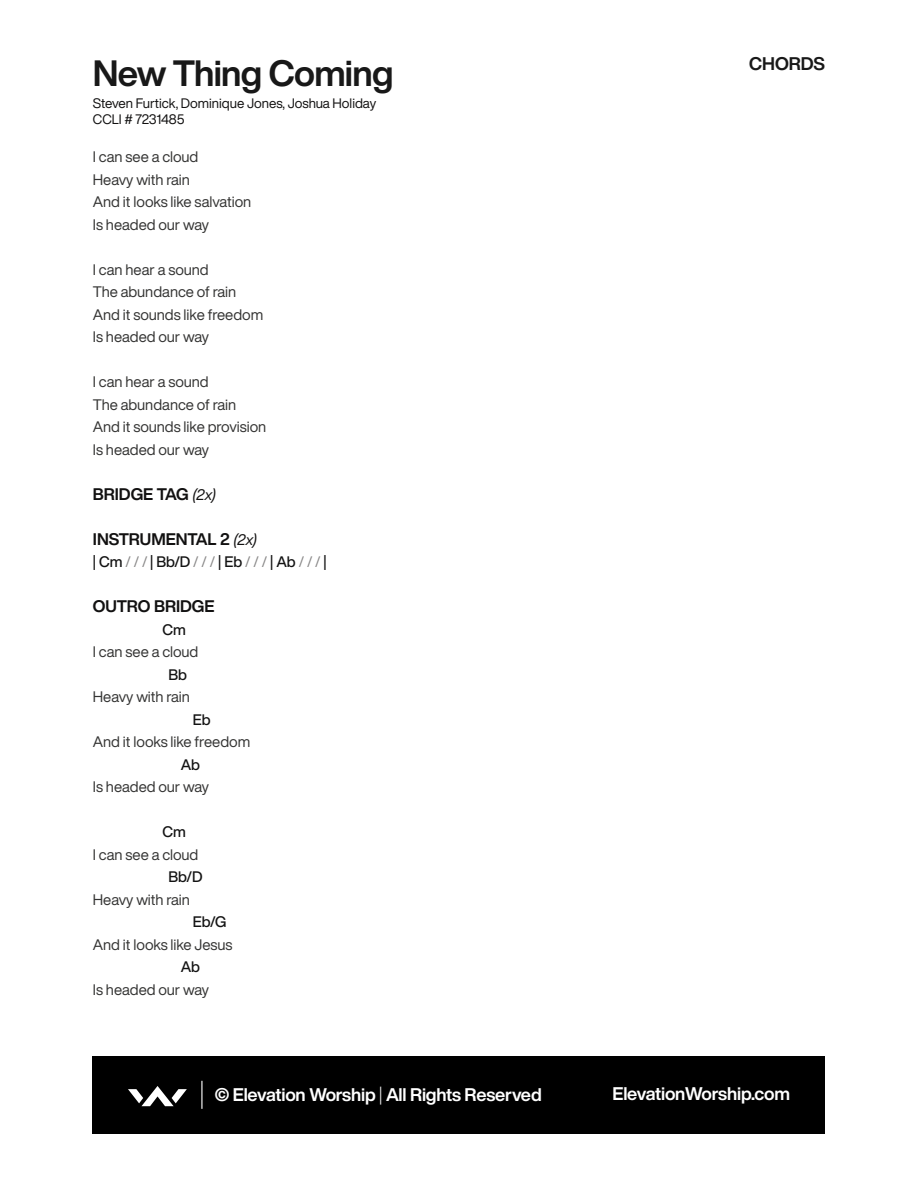
<style>
.page{position:relative;width:918px;height:1188px;background:#fff}
.page>*{position:absolute;margin:0;border:0;box-sizing:border-box;transform-origin:0 0}
.t1{font:700 36px "Helvetica Now Display";letter-spacing:-.02em;color:#181818}
.t2{font:700 18px "Helvetica Now Display";letter-spacing:-.01em;color:#fff}
.t3{font:700 18px "Helvetica Now Display";color:#181818}
.t4{font:700 16.5px "Helvetica Now Display";color:#121111}
.t5{font:15px/22.5px "Helvetica Now Display";color:#343433}
.t6{font:500 15px "Helvetica Now Display";color:#131313}
.t7{font:13.5px/16.5px "Helvetica Now Display";color:#121111}
.s1{font-weight:400;font-style:italic;font-size:15px}
.s2{font-weight:400;color:#888787}
.s3{font-weight:300}
</style>
<div class="page">
<div style="left:93px;top:1056px;width:732px;height:78px;background:#000"></div>
<svg style="left:128px;top:1086px;width:59px;height:20px"></svg>
<svg style="left:201px;top:1081px;width:1px;height:28px"></svg>
<h1 class="t1" style="left:93px;top:48px;width:302px">New Thing Coming</h1>
<p class="t3" style="left:749px;top:51px;width:77px">CHORDS</p>
<p class="t7" style="left:93px;top:95px;width:285px">Steven Furtick, Dominique Jones, Joshua Holiday<br>CCLI # 7231485</p>
<p class="t5" style="left:93px;top:145px;width:160px">I can see a cloud<br>Heavy with rain<br>And it looks like salvation<br>Is headed our way</p>
<p class="t5" style="left:93px;top:258px;width:172px">I can hear a sound<br>The abundance of rain<br>And it sounds like freedom<br>Is headed our way</p>
<p class="t5" style="left:93px;top:370px;width:175px">I can hear a sound<br>The abundance of rain<br>And it sounds like provision<br>Is headed our way</p>
<p class="t4" style="left:93px;top:482px;width:125px">BRIDGE TAG <span class="s1">(2x)</span></p>
<p class="t4" style="left:93px;top:527px;width:166px">INSTRUMENTAL 2 <span class="s1">(2x)</span></p>
<p class="t6" style="left:93px;top:551px;width:235px">| Cm <span class="s2">/ / /</span> | Bb/D <span class="s2">/ / /</span> | Eb <span class="s2">/ / /</span> | Ab <span class="s2">/ / /</span> |</p>
<p class="t4" style="left:93px;top:595px;width:123px">OUTRO BRIDGE</p>
<p class="t6" style="left:163px;top:619px;width:25px">Cm</p>
<p class="t5" style="left:93px;top:640px;width:107px">I can see a cloud</p>
<p class="t6" style="left:169px;top:664px;width:20px">Bb</p>
<p class="t5" style="left:93px;top:685px;width:99px">Heavy with rain</p>
<p class="t6" style="left:193px;top:709px;width:19px">Eb</p>
<p class="t5" style="left:93px;top:730px;width:159px">And it looks like freedom</p>
<p class="t6" style="left:181px;top:754px;width:21px">Ab</p>
<p class="t5" style="left:93px;top:775px;width:118px">Is headed our way</p>
<p class="t6" style="left:163px;top:821px;width:25px">Cm</p>
<p class="t5" style="left:93px;top:843px;width:107px">I can see a cloud</p>
<p class="t6" style="left:169px;top:866px;width:35px">Bb/D</p>
<p class="t5" style="left:93px;top:888px;width:99px">Heavy with rain</p>
<p class="t6" style="left:193px;top:911px;width:35px">Eb/G</p>
<p class="t5" style="left:93px;top:933px;width:141px">And it looks like Jesus</p>
<p class="t6" style="left:181px;top:956px;width:21px">Ab</p>
<p class="t5" style="left:93px;top:978px;width:118px">Is headed our way</p>
<p class="t2" style="left:215px;top:1082px;width:328px">© Elevation Worship <span class="s3">|</span> All Rights Reserved</p>
<p class="t2" style="left:613px;top:1082px;width:179px">ElevationWorship.com</p>
</div>
